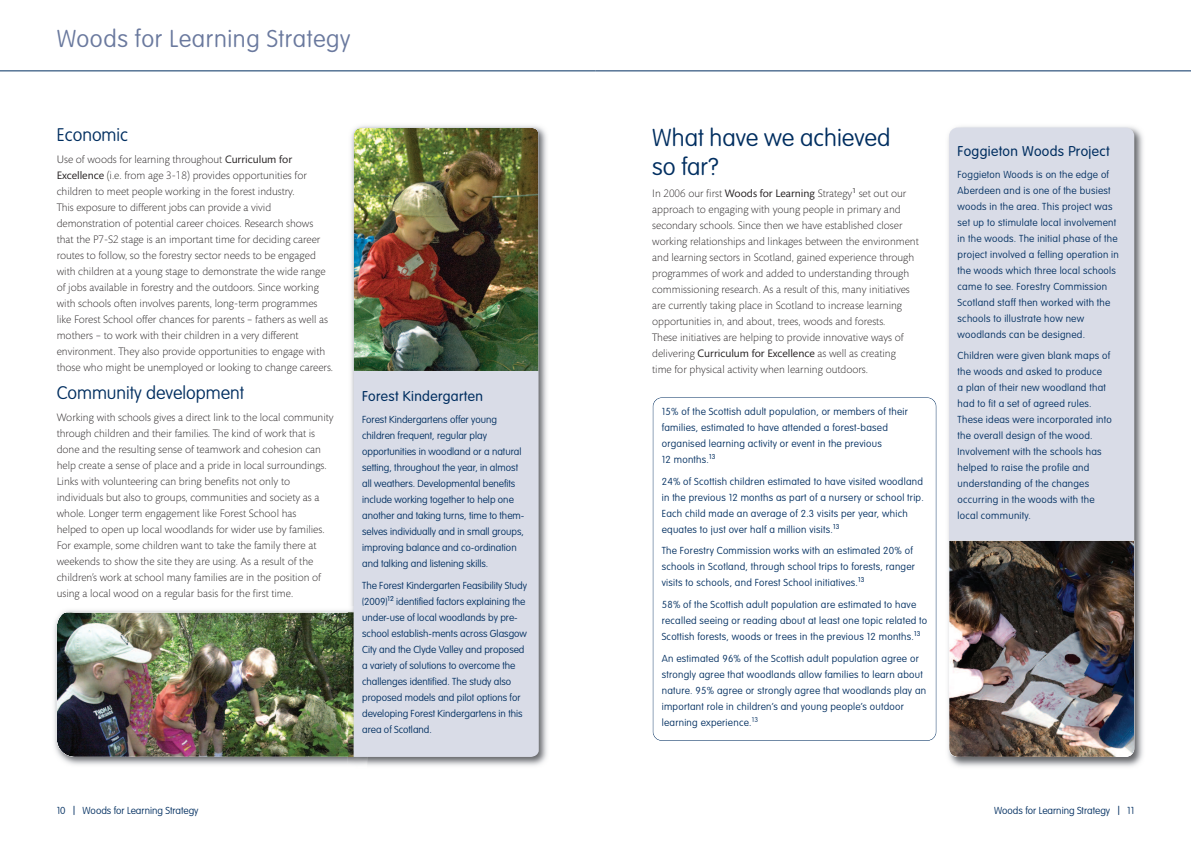
<style>
.page{position:relative;width:1191px;height:842px;background:#fff}
.page>*{position:absolute;margin:0;border:0;box-sizing:border-box;transform-origin:0 0}
.t1{font:100 24px "VAG Rounded";letter-spacing:.025em;color:#6a799e}
.t2{font:100 24px/28.8px "VAG Rounded";color:#002e60}
.t3{font:100 18px "VAG Rounded";color:#002e60}
.t4{font:300 14px "VAG Rounded";letter-spacing:.025em;color:#002e60}
.t5{font:300 11px/16px "Mundo Sans";color:#231f20}
.t6{font:100 10px/16px "VAG Rounded";letter-spacing:.025em;color:#002e60}
.t7{font:100 10px/16px "VAG Rounded";color:#002e60}
.s1{font-weight:400}
.s2{font-size:12px}
</style>
<div class="page">
<img style="left:54px;top:610px;width:294px;height:155px">
<img style="left:57px;top:612px;width:291px;height:145px">
<img style="left:351px;top:125px;width:196px;height:641px">
<img style="left:348px;top:607px;width:19px;height:159px">
<img style="left:348px;top:612px;width:5px;height:145px">
<img style="left:353px;top:128px;width:186px;height:629px">
<hr style="left:595px;top:71px;width:596px;height:1px;background:#002e60">
<hr style="left:0;top:71px;width:595px;height:1px;background:#002e60">
<img style="left:353px;top:128px;width:185px;height:8px">
<div style="left:653px;top:397px;width:283px;height:344px;border:1px solid #002e60;border-radius:9px"></div>
<img style="left:948px;top:126px;width:195px;height:641px">
<div style="left:949px;top:128px;width:185px;height:629px;background:#d9dce7;border-radius:9px"></div>
<img style="left:949px;top:540px;width:185px;height:208px">
<img style="left:949px;top:748px;width:185px;height:9px">
<h1 class="t1" style="left:57px;top:28px;width:295px">Woods for Learning Strategy</h1>
<h1 class="t2" style="left:652px;top:125px;width:240px">What have we achieved so far?</h1>
<p class="t5" style="left:652px;top:186px;width:268px">In 2006 our first <span class="s1">Woods for Learning</span> Strategy<sup>1</sup> set out our approach to engaging with young people in primary and secondary schools. Since then we have established closer working relationships and linkages between the environment and learning sectors in Scotland, gained experience through programmes of work and added to understanding through commissioning research. As a result of this, many initiatives are currently taking place in Scotland to increase learning opportunities in, and about, trees, woods and forests.<br>These initiatives are helping to provide innovative ways of delivering <span class="s1">Curriculum for Excellence</span> as well as creating<br>time for physical activity when learning outdoors.</p>
<h2 class="t3" style="left:57px;top:128px;width:73px">Economic</h2>
<p class="t5" style="left:57px;top:153px;width:278px">Use of woods for learning throughout <span class="s1">Curriculum for Excellence</span> (i.e. from age 3-18) provides opportunities for children to meet people working in the forest industry.<br>This exposure to different jobs can provide a vivid demonstration of potential career choices. Research shows<br>that the P7-S2 stage is an important time for deciding career routes to follow, so the forestry sector needs to be engaged with children at a young stage to demonstrate the wide range of jobs available in forestry and the outdoors. Since working with schools often involves parents, long-term programmes like Forest School offer chances for parents – fathers as well as mothers – to work with their children in a very different environment. They also provide opportunities to engage with those who might be unemployed or looking to change careers.</p>
<h2 class="t3" style="left:57px;top:385px;width:189px">Community development</h2>
<p class="t5" style="left:57px;top:410px;width:278px">Working with schools gives a direct link to the local community through children and their families. The kind of work that is done and the resulting sense of teamwork and cohesion can help create a sense of place and a pride in local surroundings.<br>Links with volunteering can bring benefits not only to individuals but also to groups, communities and society as a whole. Longer term engagement like Forest School has<br>helped to open up local woodlands for wider use by families.<br>For example, some children want to take the family there at weekends to show the site they are using. As a result of the children’s work at school many families are in the position of using a local wood on a regular basis for the first time.</p>
<p class="t6" style="left:662px;top:404px;width:248px">15% of the Scottish adult population, or members of their families, estimated to have attended a forest-based organised learning activity or event in the previous<br>12 months.<sup>13</sup></p>
<p class="t4" style="left:362px;top:390px;width:122px">Forest Kindergarten</p>
<p class="t7" style="left:362px;top:412px;width:164px">Forest Kindergartens offer young children frequent, regular play opportunities in woodland or a natural setting, throughout the year, in almost all weathers. Developmental benefits include working together to help one another and taking turns, time to them&shy;selves individually and in small groups, improving balance and co-ordination and talking and listening skills.</p>
<p class="t7" style="left:362px;top:578px;width:166px">The Forest Kindergarten Feasibility Study (2009)<sup>12</sup> identified factors explaining the under-use of local woodlands by pre&shy;school establish-ments across Glasgow City and the Clyde Valley and proposed a variety of solutions to overcome the challenges identified. The study also proposed models and pilot options for developing Forest Kindergartens in this area of Scotland.</p>
<p class="t6" style="left:662px;top:474px;width:263px">24% of Scottish children estimated to have visited woodland in the previous 12 months as part of a nursery or school trip.<br>Each child made an average of 2.3 visits per year, which equates to just over half a million visits.<sup>13</sup></p>
<p class="t6" style="left:662px;top:543px;width:255px">The Forestry Commission works with an estimated 20% of schools in Scotland, through school trips to forests, ranger visits to schools, and Forest School initiatives.<sup>13</sup></p>
<p class="t6" style="left:662px;top:597px;width:267px">58% of the Scottish adult population are estimated to have recalled seeing or reading about at least one topic related to<br>Scottish forests, woods or trees in the previous 12 months.<sup>13</sup></p>
<p class="t6" style="left:662px;top:651px;width:266px">An estimated 96% of the Scottish adult population agree or strongly agree that woodlands allow families to learn about nature. 95% agree or strongly agree that woodlands play an important role in children’s and young people’s outdoor learning experience.<sup>13</sup></p>
<p class="t4" style="left:957px;top:145px;width:153px">Foggieton Woods Project</p>
<p class="t6" style="left:957px;top:167px;width:163px">Foggieton Woods is on the edge of Aberdeen and is one of the busiest woods in the area. This project was set up to stimulate local involvement in the woods. The initial phase of the project involved a felling operation in the woods which three local schools came to see. Forestry Commission Scotland staff then worked with the schools to illustrate how new woodlands can be designed.</p>
<p class="t6" style="left:957px;top:348px;width:156px">Children were given blank maps of the woods and asked to produce<br>a plan of their new woodland that had to fit a set of agreed rules.<br>These ideas were incorporated into the overall design of the wood.<br>Involvement with the schools has helped to raise the profile and understanding of the changes occurring in the woods with the local community.</p>
<p class="t7" style="left:57px;top:803px;width:143px">10 <span class="s2">|</span> Woods for Learning Strategy</p>
<p class="t7" style="left:994px;top:803px;width:141px">Woods for Learning Strategy <span class="s2">|</span> 11</p>
</div>
